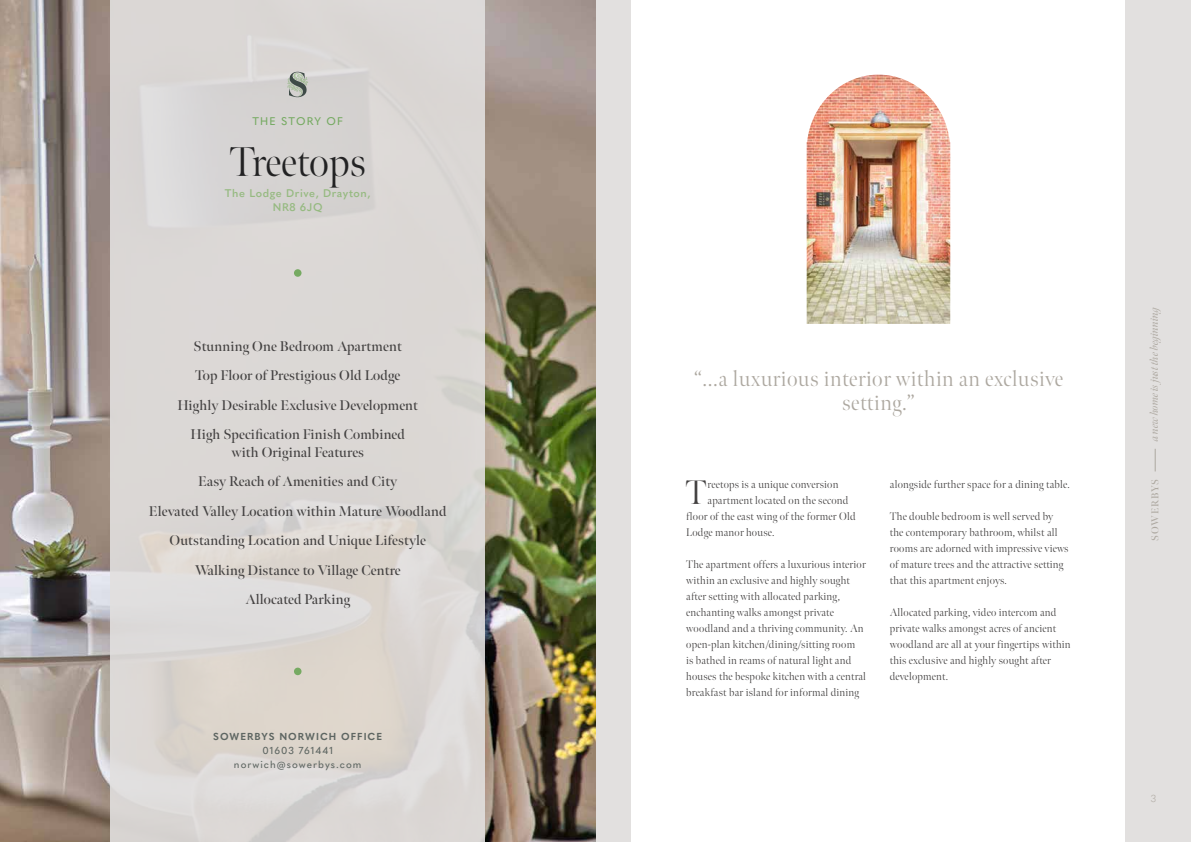
<style>
.page{position:relative;width:1191px;height:842px;background:#fff}
.page>*{position:absolute;margin:0;border:0;box-sizing:border-box;transform-origin:0 0}
.t1{font:300 41.5px "Meno Banner";color:#222223}
.t2{font:300 34px "Meno Banner";color:#434141}
.t3{font:300 22px/24px "Meno Banner";letter-spacing:.025em;color:#ada8a0;text-align:center}
.t4{font:600 14px/29.3px "Meno Banner";letter-spacing:.01em;color:#434141;text-align:center}
.t5{font:300 11px/16px "Meno Banner";letter-spacing:.02em;color:#434141}
.t6{font:600 11px/14px "Quasimoda";letter-spacing:.05em;color:#96ba81;text-align:center}
.t7{font:italic 11px "Meno Banner";letter-spacing:-.01em;color:#ada8a0}
.t8{font:500 11px "Quasimoda";letter-spacing:.1em;color:#76aa62}
.t9{font:500 10px/14px "Quasimoda";letter-spacing:.1em;color:#5e6662;text-align:center}
.t10{font:700 10px "Quasimoda";letter-spacing:.1em;color:#5e6662}
.t11{font:600 10px "Meno Banner";letter-spacing:.08em;color:#ada8a0}
.t12{font:300 10px "Quasimoda";color:#ada8a0}
</style>
<div class="page">
<div style="left:595px;top:0;width:596px;height:842px;background:#e2e0df"></div>
<svg style="left:1155px;top:449px;width:1px;height:22px"></svg>
<img style="left:0;top:0;width:595px;height:842px">
<div style="left:111px;top:0;width:374px;height:842px;background:#dbd7d5"></div>
<div style="left:294px;top:269px;width:7px;height:8px;background:#76aa62;border-radius:50%"></div>
<div style="left:294px;top:668px;width:7px;height:7px;background:#76aa62;border-radius:50%"></div>
<svg style="left:287px;top:72px;width:21px;height:25px"></svg>
<div style="left:631px;top:0;width:494px;height:842px;background:#fff"></div>
<img style="left:806px;top:75px;width:144px;height:249px">
<p class="t8" style="left:252px;top:113px;width:92px">THE STORY OF</p>
<h1 class="t1" style="left:229px;top:137px;width:138px">Treetops</h1>
<p class="t6" style="left:225px;top:186px;width:147px">The Lodge Drive, Drayton,<br>NR8 6JQ</p>
<p class="t4" style="left:177px;top:332px;width:242px">Stunning One Bedroom Apartment<br>Top Floor of Prestigious Old Lodge Highly Desirable Exclusive Development High Specification Finish Combined</p>
<p class="t4" style="left:149px;top:438px;width:299px">with Original Features<br>Easy Reach of Amenities and City<br>Elevated Valley Location within Mature Woodland Outstanding Location and Unique Lifestyle Walking Distance to Village Centre<br>Allocated Parking</p>
<p class="t10" style="left:213px;top:728px;width:170px">SOWERBYS NORWICH OFFICE</p>
<p class="t9" style="left:234px;top:742px;width:129px">01603 761441 norwich@sowerbys.com</p>
<h3 class="t3" style="left:693px;top:367px;width:371px">“...a luxurious interior within an exclusive setting.”</h3>
<h2 class="t2" style="left:685px;top:472px;width:23px">T</h2>
<p class="t5" style="left:707px;top:477px;width:132px">reetops is a unique conversion</p>
<p class="t5" style="left:707px;top:493px;width:142px">apartment located on the second</p>
<p class="t5" style="left:686px;top:509px;width:171px">floor of the east wing of the former Old</p>
<p class="t5" style="left:686px;top:525px;width:90px">Lodge manor house.</p>
<p class="t5" style="left:686px;top:557px;width:181px">The apartment offers a luxurious interior within an exclusive and highly sought after setting with allocated parking, enchanting walks amongst private woodland and a thriving community. An open-plan kitchen/dining/sitting room<br>is bathed in reams of natural light and houses the bespoke kitchen with a central breakfast bar island for informal dining</p>
<p class="t5" style="left:889px;top:477px;width:182px">alongside further space for a dining table.</p>
<p class="t5" style="left:889px;top:509px;width:180px">The double bedroom is well served by the contemporary bathroom, whilst all rooms are adorned with impressive views of mature trees and the attractive setting that this apartment enjoys.</p>
<p class="t5" style="left:889px;top:605px;width:182px">Allocated parking, video intercom and private walks amongst acres of ancient woodland are all at your fingertips within this exclusive and highly sought after development.</p>
<p class="t7" style="left:1147px;top:441px;width:138px;rotate:-90deg">a new home is just the beginning</p>
<p class="t11" style="left:1149px;top:541px;width:63px;rotate:-90deg">SOWERBYS</p>
<p class="t12" style="left:1150px;top:791px;width:7px">3</p>
</div>
